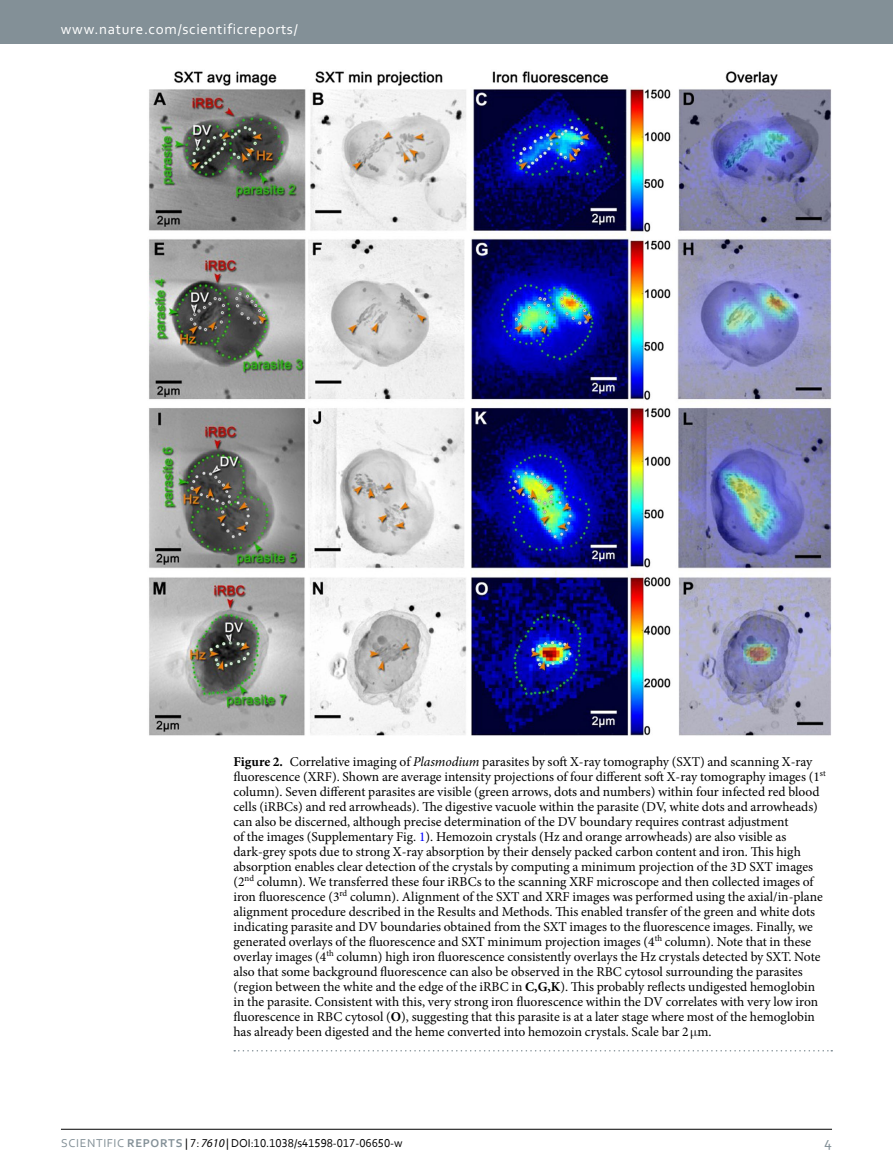
<style>
.page{position:relative;width:893px;height:1174px;background:#fff}
.page>*{position:absolute;margin:0;border:0;box-sizing:border-box;transform-origin:0 0}
.t1{font:15px "Corbel 2";letter-spacing:.045em;color:#fff}
.t2{font:15px "Corbel 2";color:#839097}
.t3{font:13.5px/15px "Minion Pro";color:#000}
.t4{font:12px "Corbel";color:#000}
.s1{font-weight:700}
.s2{font-style:italic}
.s3{color:#00f}
.s4{font-family:"Corbel 2";color:#839097}
.s5{font-family:"Corbel Bold 2";color:#839097}
.s6{font-family:"Myriad Pro";font-style:italic}
</style>
<div class="page">
<div style="left:0;top:0;width:893px;height:43px;background:#839097"></div>
<hr style="left:61px;top:1129px;width:771px;height:1px;background:#000">
<img style="left:149px;top:71px;width:682px;height:665px">
<svg style="left:234px;top:1050px;width:598px;height:1px"></svg>
<p class="t1" style="left:61px;top:19px;width:238px">www.nature.com/scientificreports/</p>
<p class="t3" style="left:233px;top:754px;width:594px"><span class="s1">Figure 2.</span> Correlative imaging of <span class="s2">Plasmodium</span> parasites by soft X-ray tomography (SXT) and scanning X-ray fluorescence (XRF). Shown are average intensity projections of four different soft X-ray tomography images (1<sup>st </sup>column). Seven different parasites are visible (green arrows, dots and numbers) within four infected red blood cells (iRBCs) and red arrowheads). The digestive vacuole within the parasite (DV, white dots and arrowheads) can also be discerned, although precise determination of the DV boundary requires contrast adjustment<br>of the images (Supplementary Fig. <span class="s3">1</span>). Hemozoin crystals (Hz and orange arrowheads) are also visible as dark-grey spots due to strong X-ray absorption by their densely packed carbon content and iron. This high absorption enables clear detection of the crystals by computing a minimum projection of the 3D SXT images (2<sup>nd</sup> column). We transferred these four iRBCs to the scanning XRF microscope and then collected images of iron fluorescence (3<sup>rd</sup> column). Alignment of the SXT and XRF images was performed using the axial/in-plane alignment procedure described in the Results and Methods. This enabled transfer of the green and white dots indicating parasite and DV boundaries obtained from the SXT images to the fluorescence images. Finally, we generated overlays of the fluorescence and SXT minimum projection images (4<sup>th</sup> column). Note that in these overlay images (4<sup>th</sup> column) high iron fluorescence consistently overlays the Hz crystals detected by SXT. Note also that some background fluorescence can also be observed in the RBC cytosol surrounding the parasites (region between the white and the edge of the iRBC in <span class="s1">C,G,K</span>). This probably reflects undigested hemoglobin in the parasite. Consistent with this, very strong iron fluorescence within the DV correlates with very low iron fluorescence in RBC cytosol (<span class="s1">O</span>), suggesting that this parasite is at a later stage where most of the hemoglobin has already been digested and the heme converted into hemozoin crystals. Scale bar 2 m.</p>
<p class="t4" style="left:61px;top:1135px;width:343px"><span class="s4">Scientific</span> <span class="s5">REPORTS</span> | 7: <span class="s6">7610</span> | DOI:10.1038/s41598-017-06650-w</p>
<p class="t2" style="left:824px;top:1132px;width:9px">4</p>
</div>
